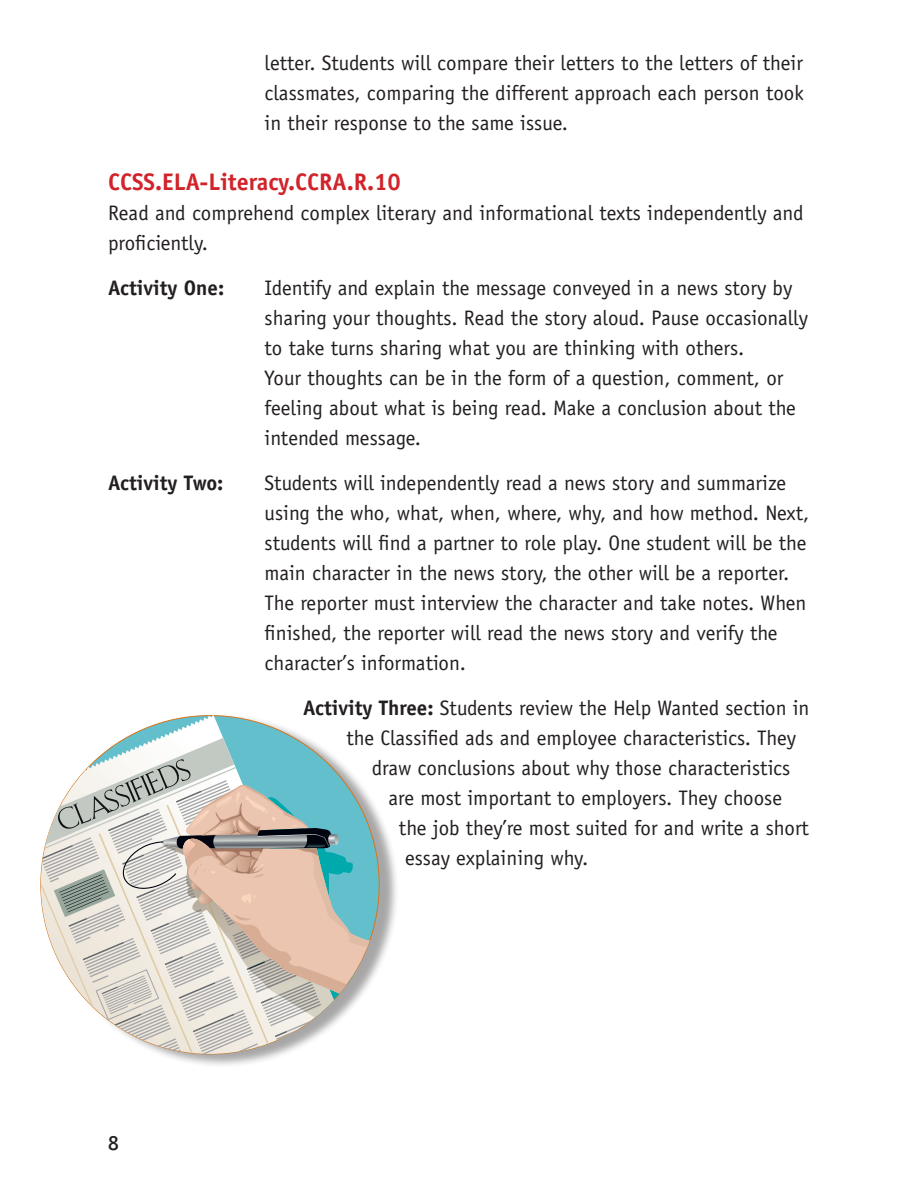
<style>
.page{position:relative;width:918px;height:1188px;background:#fff}
.page>*{position:absolute;margin:0;border:0;box-sizing:border-box;transform-origin:0 0}
.t1{font:700 24px "Officina Sans";color:#d1232a}
.t2{font:21px/30px "Officina Sans";color:#231f20}
.t3{font:700 21px "Officina Sans";color:#231f20}
.t4{font:500 21px "Officina San ITC";color:#231f20}
.s1{font-weight:700}
</style>
<div class="page">
<div style="left:45px;top:714px;width:354px;height:354px;background:#231f20;opacity:.4"></div>
<svg style="left:45px;top:716px;width:289px;height:22px"></svg>
<svg style="left:41px;top:738px;width:329px;height:316px"></svg>
<p class="t2" style="left:265px;top:48px;width:541px;text-align:justify">letter. Students will compare their letters to the letters of their classmates, comparing the different approach each person took in their response to the same issue.</p>
<p class="t1" style="left:108px;top:167px;width:294px">CCSS.ELA-Literacy.CCRA.R.10</p>
<p class="t2" style="left:108px;top:198px;width:697px">Read and comprehend complex literary and informational texts independently and proficiently.</p>
<p class="t3" style="left:108px;top:275px;width:118px">Activity One:</p>
<p class="t2" style="left:265px;top:273px;width:545px">Identify and explain the message conveyed in a news story by sharing your thoughts. Read the story aloud. Pause occasionally to take turns sharing what you are thinking with others.<br>Your thoughts can be in the form of a question, comment, or feeling about what is being read. Make a conclusion about the intended message.</p>
<p class="t3" style="left:108px;top:470px;width:117px">Activity Two:</p>
<p class="t2" style="left:265px;top:468px;width:546px">Students will independently read a news story and summarize using the who, what, when, where, why, and how method. Next, students will find a partner to role play. One student will be the main character in the news story, the other will be a reporter.<br>The reporter must interview the character and take notes. When finished, the reporter will read the news story and verify the character’s information.</p>
<p class="t2" style="left:303px;top:693px;width:508px"><span class="s1">Activity Three:</span> Students review the Help Wanted section in</p>
<p class="t2" style="left:346px;top:723px;width:451px">the Classified ads and employee characteristics. They</p>
<p class="t2" style="left:372px;top:753px;width:420px">draw conclusions about why those characteristics</p>
<p class="t2" style="left:388px;top:783px;width:395px">are most important to employers. They choose</p>
<p class="t2" style="left:399px;top:813px;width:412px">the job they’re most suited for and write a short</p>
<p class="t2" style="left:405px;top:843px;width:185px">essay explaining why.</p>
<p class="t4" style="left:108px;top:1130px;width:12px">8</p>
</div>
